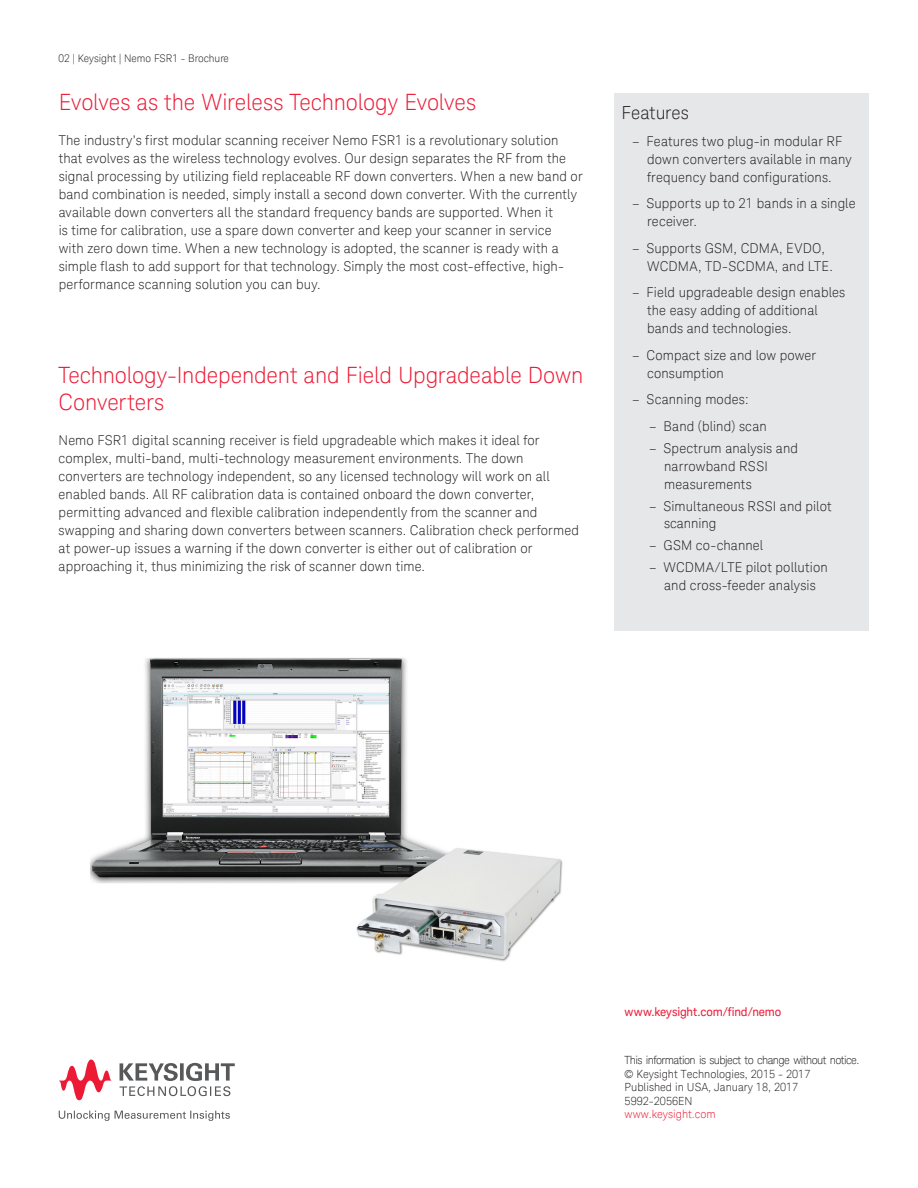
<style>
.page{position:relative;width:918px;height:1188px;background:#fff}
.page>*{position:absolute;margin:0;border:0;box-sizing:border-box;transform-origin:0 0}
.K_Heading_1{font:300 22.5px/27px "Keysight Sans";letter-spacing:-.01em;color:#ed1a36}
.K_Heading_3{font:300 18px "Keysight Sans";color:#231f20}
.K_Body_Text{font:300 13.5px/18px "Keysight Sans";letter-spacing:.01em;color:#231f20}
.K_Boilerplate_Text{font:300 13.5px "Keysight Sans";color:#231f20}
.RU-RU_Body_Text{font:12px "Keysight Sans";letter-spacing:-.01em;color:#ed1a36}
.K_Boilerplate_Text-2{font:300 11.25px "Keysight Sans";color:#231f20}
.K_Boilerplate_Text-3{font:300 11.25px "Keysight Sans";letter-spacing:-.05em;color:#231f20}
.K_Boilerplate_Text-4{font:300 11.25px "Keysight Sans";color:#ed1a36}
.K_Page_Number_Header{font:300 10.5px "Keysight Sans";color:#231f20}
</style>
<div class="page">
<img style="left:90px;top:658px;width:473px;height:303px">
<div style="left:614px;top:94px;width:255px;height:537px;background:#e6e7e9"></div>
<svg style="left:59px;top:1111px;width:171px;height:10px"></svg>
<svg style="left:120px;top:1063px;width:115px;height:33px"></svg>
<svg style="left:59px;top:1060px;width:53px;height:40px"></svg>
<p class="K_Page_Number_Header" style="left:59px;top:52px;width:172px">02 | Keysight | Nemo FSR1 - Brochure</p>
<p class="K_Heading_1" style="left:59px;top:89px;width:419px">Evolves as the Wireless Technology Evolves</p>
<p class="K_Body_Text" style="left:59px;top:131px;width:526px">The industry’s first modular scanning receiver Nemo FSR1 is a revolutionary solution that evolves as the wireless technology evolves. Our design separates the RF from the signal processing by utilizing field replaceable RF down converters. When a new band or band combination is needed, simply install a second down converter. With the currently available down converters all the standard frequency bands are supported. When it<br>is time for calibration, use a spare down converter and keep your scanner in service<br>with zero down time. When a new technology is adopted, the scanner is ready with a simple flash to add support for that technology. Simply the most cost-effective, high&shy;performance scanning solution you can buy.</p>
<p class="K_Heading_1" style="left:59px;top:362px;width:527px">Technology-Independent and Field Upgradeable Down<br>Converters</p>
<p class="K_Body_Text" style="left:59px;top:432px;width:522px">Nemo FSR1 digital scanning receiver is field upgradeable which makes it ideal for complex, multi-band, multi-technology measurement environments. The down converters are technology independent, so any licensed technology will work on all enabled bands. All RF calibration data is contained onboard the down converter, permitting advanced and flexible calibration independently from the scanner and swapping and sharing down converters between scanners. Calibration check performed at power-up issues a warning if the down converter is either out of calibration or approaching it, thus minimizing the risk of scanner down time.</p>
<p class="K_Heading_3" style="left:622px;top:102px;width:69px">Features</p>
<p class="K_Body_Text" style="left:647px;top:132px;width:206px;text-indent:-15px">– Features two plug-in modular RF down converters available in many frequency band configurations.</p>
<p class="K_Body_Text" style="left:647px;top:194px;width:210px;text-indent:-15px">– Supports up to 21 bands in a single receiver.</p>
<p class="K_Body_Text" style="left:647px;top:239px;width:187px;text-indent:-15px">– Supports GSM, CDMA, EVDO,<br>WCDMA, TD-SCDMA, and LTE.</p>
<p class="K_Body_Text" style="left:647px;top:283px;width:200px;text-indent:-15px">– Field upgradeable design enables the easy adding of additional bands and technologies.</p>
<p class="K_Body_Text" style="left:647px;top:346px;width:171px;text-indent:-15px">– Compact size and low power consumption</p>
<p class="K_Body_Text" style="left:632px;top:390px;width:118px">– Scanning modes:</p>
<p class="K_Body_Text" style="left:649px;top:417px;width:119px">– Band (blind) scan</p>
<p class="K_Body_Text" style="left:649px;top:439px;width:150px">– Spectrum analysis and</p>
<p class="K_Body_Text" style="left:664px;top:457px;width:105px">narrowband RSSI</p>
<p class="K_Body_Text" style="left:664px;top:475px;width:89px">measurements</p>
<p class="K_Body_Text" style="left:649px;top:497px;width:184px">– Simultaneous RSSI and pilot</p>
<p class="K_Boilerplate_Text" style="left:664px;top:515px;width:54px">scanning</p>
<p class="K_Body_Text" style="left:649px;top:536px;width:116px">– GSM co-channel</p>
<p class="K_Body_Text" style="left:649px;top:558px;width:180px">– WCDMA/LTE pilot pollution</p>
<p class="K_Body_Text" style="left:664px;top:576px;width:153px">and cross-feeder analysis</p>
<p class="RU-RU_Body_Text" style="left:625px;top:1004px;width:158px">www.keysight.com/find/nemo</p>
<p class="K_Boilerplate_Text-3" style="left:625px;top:1054px;width:236px">This information is subject to change without notice.</p>
<p class="K_Boilerplate_Text-2" style="left:625px;top:1067px;width:187px">© Keysight Technologies, 2015 - 2017</p>
<p class="K_Boilerplate_Text-2" style="left:625px;top:1081px;width:175px">Published in USA, January 18, 2017</p>
<p class="K_Boilerplate_Text-2" style="left:625px;top:1094px;width:69px">5992-2056EN</p>
<p class="K_Boilerplate_Text-4" style="left:625px;top:1108px;width:93px">www.keysight.com</p>
</div>
